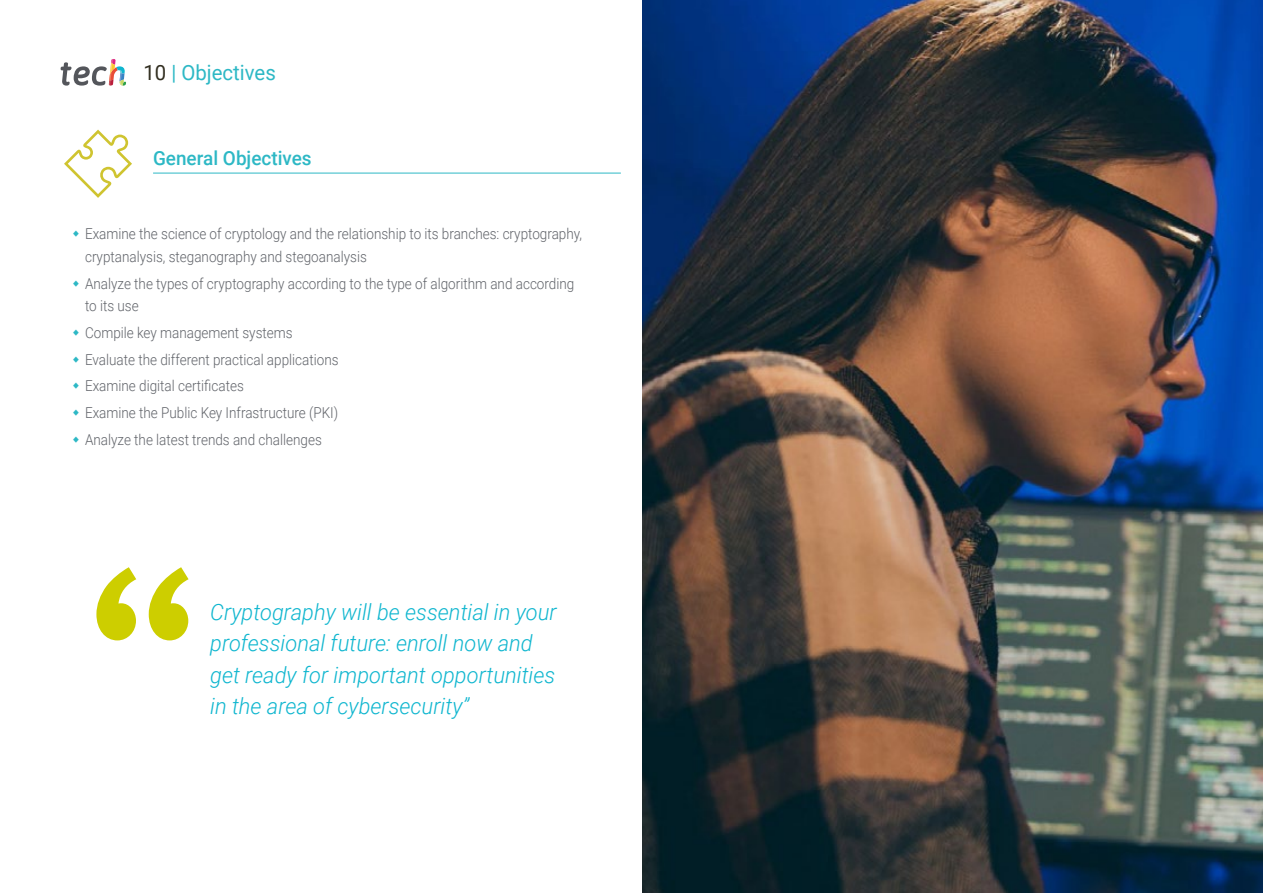
<style>
.page{position:relative;width:1263px;height:893px;background:#fff}
.page>*{position:absolute;margin:0;border:0;box-sizing:border-box;transform-origin:0 0}
.t1{font:italic 300 22.5px/31.5px "Roboto";color:#0fb6cf}
.t2{font:21px "Roboto";color:#2db8c5}
.t3{font:500 19.5px "Roboto";color:#2db8c5}
.t4{font:300 15px/26.7px "Roboto";color:#61646a;scale:.9 1}
.s1{color:#312e20}
</style>
<div class="page">
<svg style="left:64px;top:130px;width:68px;height:68px"></svg>
<img style="left:642px;top:0;width:621px;height:893px">
<svg style="left:61px;top:59px;width:65px;height:27px"></svg>
<hr style="left:153px;top:173px;width:468px;height:1px;background:#2db8c5">
<svg style="left:96px;top:567px;width:93px;height:73px"></svg>
<h2 class="t2" style="left:144px;top:57px;width:134px"><span class="s1">10</span> | Objectives</h2>
<h3 class="t3" style="left:153px;top:144px;width:160px">General Objectives</h3>
<p class="t4" style="left:85px;top:222px;width:554px;line-height:22.5px">Examine the science of cryptology and the relationship to its branches: cryptography, cryptanalysis, steganography and stegoanalysis</p>
<p class="t4" style="left:85px;top:271px;width:545px;line-height:22.5px">Analyze the types of cryptography according to the type of algorithm and according to its use</p>
<p class="t4" style="left:85px;top:319px;width:283px">Compile key management systems Evaluate the different practical applications Examine digital certificates<br>Examine the Public Key Infrastructure (PKI)<br>Analyze the latest trends and challenges</p>
<h1 class="t1" style="left:210px;top:595px;width:348px">Cryptography will be essential in your professional future: enroll now and get ready for important opportunities in the area of cybersecurity”</h1>
</div>
